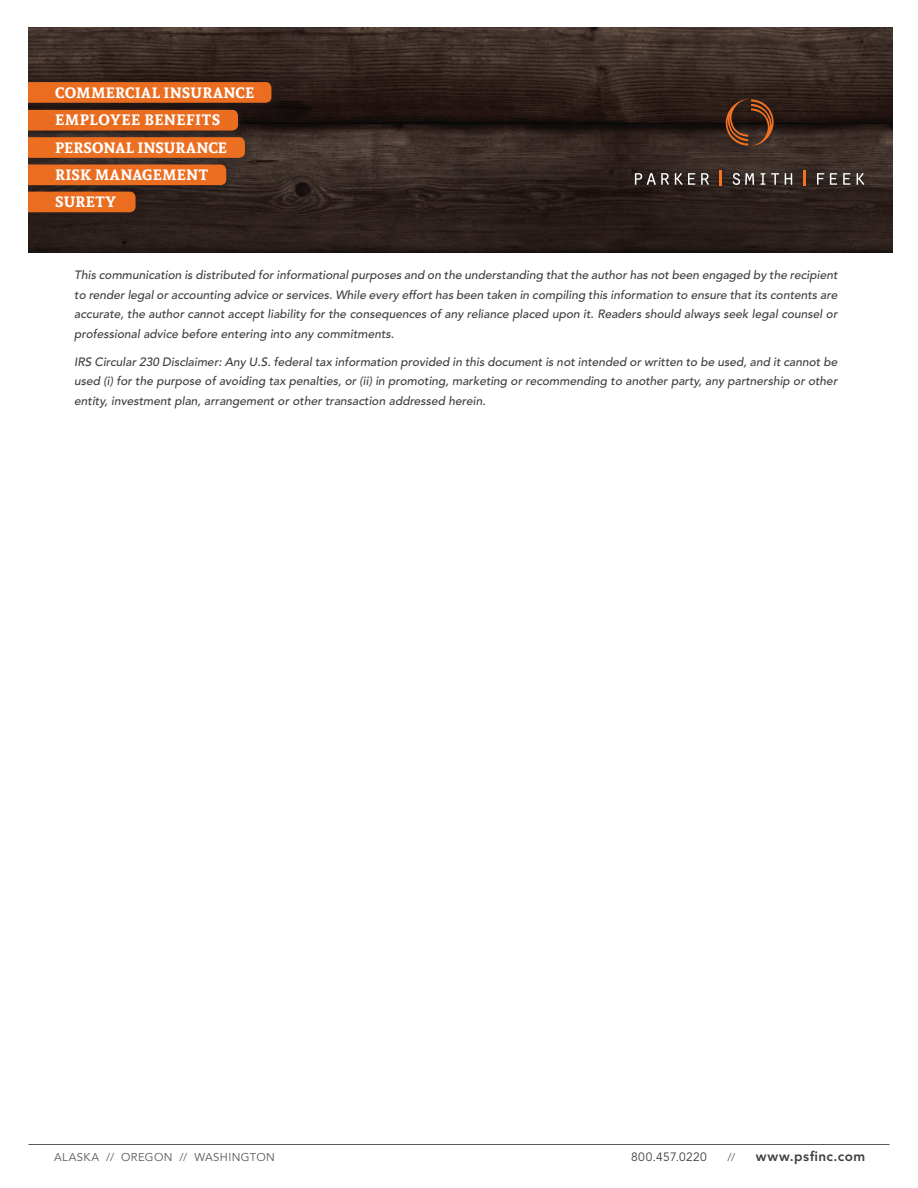
<style>
.page{position:relative;width:918px;height:1188px;background:#fff}
.page>*{position:absolute;margin:0;border:0;box-sizing:border-box;transform-origin:0 0}
.t1{font:700 15px/27.3px "Andada";letter-spacing:.015em;color:#fff}
.t2{font:800 13.5px "Avenir LT Std";letter-spacing:.04em;color:#3e3e3f}
.t3{font:italic 500 12px/19.5px "Avenir LT Std";color:#3e3e3f;text-align:justify}
.t4{font:12px "Avenir LT Std";letter-spacing:.03em;color:#3e3e3f}
.t5{font:11.25px "Avenir LT Std";letter-spacing:.035em;color:#57585a}
</style>
<div class="page">
<hr style="left:28px;top:1144px;width:862px;height:1px;background:#57585a">
<img style="left:28px;top:27px;width:864px;height:226px">
<div style="left:631px;top:96px;width:238px;height:96px;background:#231f20;opacity:.75"></div>
<svg style="left:726px;top:99px;width:48px;height:47px;background:#57311c"></svg>
<svg style="left:635px;top:173px;width:34px;height:12px"></svg>
<svg style="left:675px;top:173px;width:20px;height:12px"></svg>
<svg style="left:701px;top:173px;width:8px;height:12px"></svg>
<svg style="left:733px;top:173px;width:21px;height:12px"></svg>
<svg style="left:761px;top:173px;width:4px;height:12px"></svg>
<svg style="left:771px;top:173px;width:8px;height:12px"></svg>
<svg style="left:785px;top:173px;width:7px;height:12px"></svg>
<svg style="left:817px;top:173px;width:7px;height:12px"></svg>
<svg style="left:830px;top:173px;width:7px;height:12px"></svg>
<svg style="left:843px;top:173px;width:7px;height:12px"></svg>
<svg style="left:857px;top:173px;width:7px;height:12px"></svg>
<svg style="left:719px;top:170px;width:2px;height:16px"></svg>
<svg style="left:803px;top:170px;width:2px;height:16px"></svg>
<div style="left:13px;top:77px;width:268px;height:35px;background:#231f20;opacity:.75"></div>
<svg style="left:28px;top:82px;width:243px;height:21px;background:#e66b1f"></svg>
<div style="left:13px;top:105px;width:234px;height:35px;background:#231f20;opacity:.75"></div>
<div style="left:28px;top:110px;width:210px;height:21px;background:#e96c20"></div>
<div style="left:13px;top:132px;width:241px;height:35px;background:#382d29"></div>
<svg style="left:28px;top:137px;width:217px;height:21px;background:#e86d21"></svg>
<div style="left:13px;top:160px;width:223px;height:34px;background:#231f20;opacity:.75"></div>
<div style="left:28px;top:164px;width:198px;height:21px;background:#ea6d21"></div>
<div style="left:13px;top:187px;width:132px;height:34px;background:#231f20"></div>
<div style="left:28px;top:192px;width:108px;height:20px;background:#ea6d20"></div>
<div style="left:0;top:0;width:28px;height:270px;background:#fff"></div>
<p class="t1" style="left:55px;top:79px;width:201px">COMMERCIAL INSURANCE<br>EMPLOYEE BENEFITS<br>PERSONAL INSURANCE<br>RISK MANAGEMENT<br>SURETY</p>
<p class="t3" style="left:74px;top:265px;width:765px">This communication is distributed for informational purposes and on the understanding that the author has not been engaged by the recipient to render legal or accounting advice or services. While every effort has been taken in compiling this information to ensure that its contents are accurate, the author cannot accept liability for the consequences of any reliance placed upon it. Readers should always seek legal counsel or professional advice before entering into any commitments.</p>
<p class="t3" style="left:74px;top:352px;width:765px">IRS Circular 230 Disclaimer: Any U.S. federal tax information provided in this document is not intended or written to be used, and it cannot be used (i) for the purpose of avoiding tax penalties, or (ii) in promoting, marketing or recommending to another party, any partnership or other entity, investment plan, arrangement or other transaction addressed herein.</p>
<p class="t5" style="left:54px;top:1151px;width:222px">ALASKA // OREGON // WASHINGTON</p>
<p class="t4" style="left:631px;top:1150px;width:77px">800.457.0220</p>
<p class="t5" style="left:727px;top:1151px;width:9px">//</p>
<p class="t2" style="left:756px;top:1148px;width:111px">www.psfinc.com</p>
</div>
